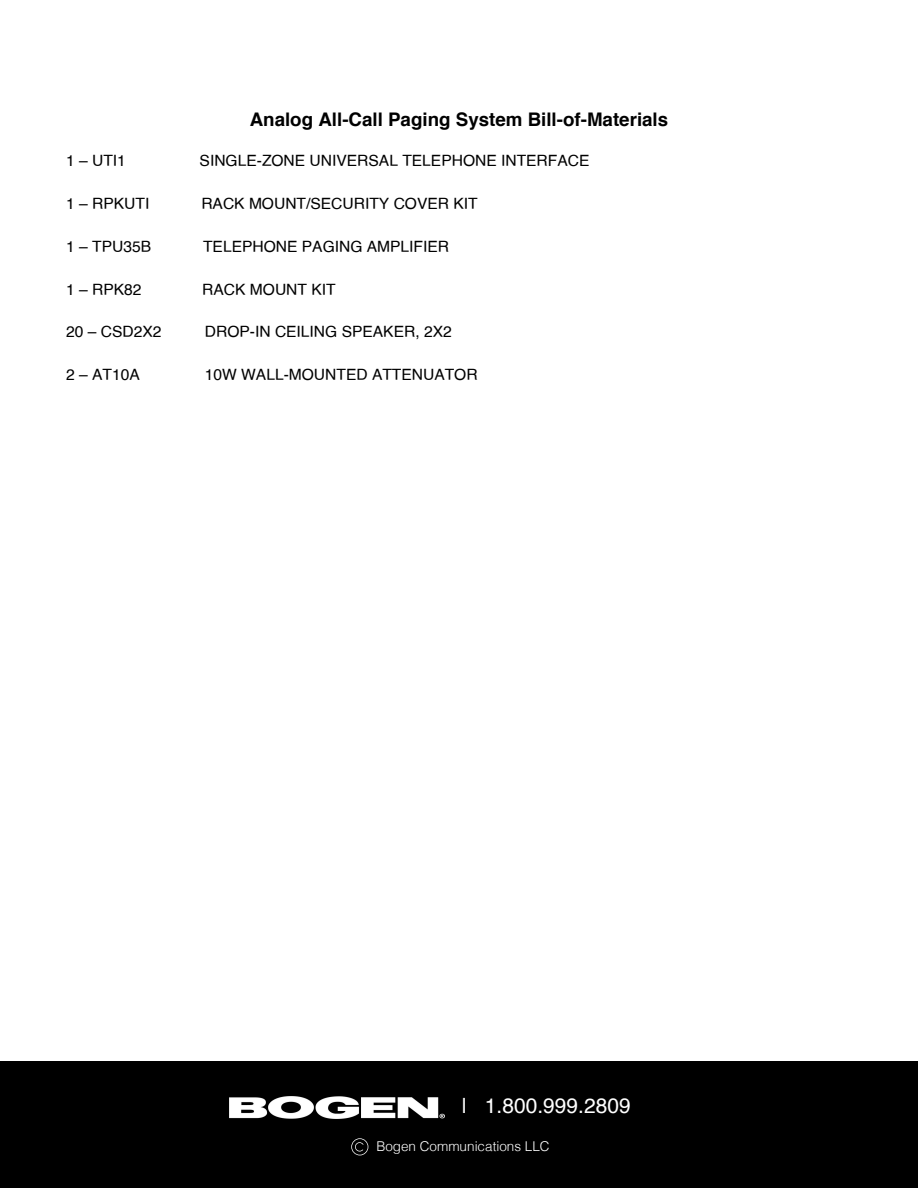
<style>
.page{position:relative;width:918px;height:1188px;background:#fff}
.page>*{position:absolute;margin:0;border:0;box-sizing:border-box;transform-origin:0 0}
.t1{font:21px "Helvetica";color:#fff}
.t2{font:700 18.75px "Helvetica";color:#000}
.t3{font:15.6px "Helvetica";color:#000}
.t4{font:300 13.5px "Helvetica";color:#fff}
</style>
<div class="page">
<div style="left:0;top:1061px;width:918px;height:127px;background:#000"></div>
<img style="left:230px;top:1096px;width:215px;height:23px">
<svg style="left:351px;top:1138px;width:17px;height:17px"></svg>
<p class="t2" style="left:250px;top:111px;width:420px">Analog All-Call Paging System Bill-of-Materials</p>
<h3 class="t3" style="left:66px;top:154px;width:61px">1 – UTI1</h3>
<h3 class="t3" style="left:200px;top:154px;width:391px">SINGLE-ZONE UNIVERSAL TELEPHONE INTERFACE</h3>
<h3 class="t3" style="left:66px;top:197px;width:85px">1 – RPKUTI</h3>
<h3 class="t3" style="left:201px;top:197px;width:278px">RACK MOUNT/SECURITY COVER KIT</h3>
<h3 class="t3" style="left:66px;top:240px;width:86px">1 – TPU35B</h3>
<h3 class="t3" style="left:203px;top:240px;width:248px">TELEPHONE PAGING AMPLIFIER</h3>
<h3 class="t3" style="left:66px;top:283px;width:77px">1 – RPK82</h3>
<h3 class="t3" style="left:202px;top:283px;width:135px">RACK MOUNT KIT</h3>
<h3 class="t3" style="left:66px;top:325px;width:97px">20 – CSD2X2</h3>
<h3 class="t3" style="left:205px;top:325px;width:248px">DROP-IN CEILING SPEAKER, 2X2</h3>
<h3 class="t3" style="left:66px;top:368px;width:75px">2 – AT10A</h3>
<h3 class="t3" style="left:205px;top:368px;width:274px">10W WALL-MOUNTED ATTENUATOR</h3>
<p class="t1" style="left:462px;top:1097px;width:170px">| 1.800.999.2809</p>
<h1 class="t4" style="left:376px;top:1138px;width:175px">Bogen Communications LLC</h1>
</div>
